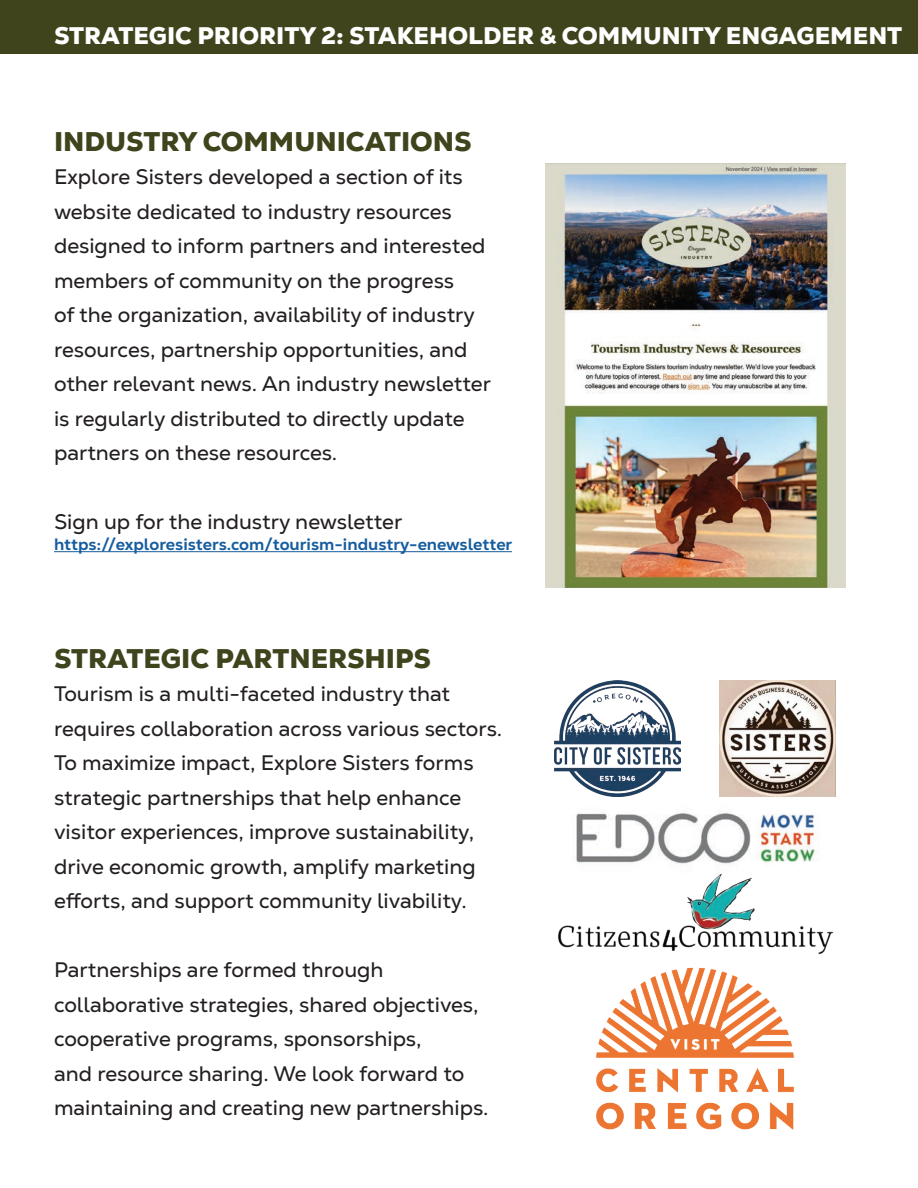
<style>
.page{position:relative;width:918px;height:1188px;background:#fff}
.page>*{position:absolute;margin:0;border:0;box-sizing:border-box;transform-origin:0 0}
.t1{font:900 27px "Nexa Text";color:#3f441d}
.t2{font:900 24px "Nexa Text";color:#fff}
.t3{font:21px/34.5px "Nexa Text";color:#231f20}
.t4{font:800 16.5px "Nexa Text";color:#175d9e}
</style>
<div class="page">
<div style="left:0;top:0;width:918px;height:54px;background:#3f441d"></div>
<hr style="left:54px;top:551px;width:458px;height:1px;background:#175d9e">
<img style="left:545px;top:163px;width:300px;height:425px">
<img style="left:555px;top:680px;width:126px;height:116px">
<img style="left:719px;top:680px;width:117px;height:116px">
<img style="left:576px;top:811px;width:241px;height:55px">
<img style="left:558px;top:873px;width:276px;height:81px">
<img style="left:596px;top:967px;width:198px;height:163px">
<p class="t2" style="left:54px;top:20px;width:850px">STRATEGIC PRIORITY 2: STAKEHOLDER &amp; COMMUNITY ENGAGEMENT</p>
<p class="t1" style="left:54px;top:124px;width:419px">INDUSTRY COMMUNICATIONS</p>
<p class="t3" style="left:54px;top:159px;width:439px">Explore Sisters developed a section of its website dedicated to industry resources designed to inform partners and interested members of community on the progress<br>of the organization, availability of industry resources, partnership opportunities, and other relevant news. An industry newsletter is regularly distributed to directly update partners on these resources.</p>
<p class="t3" style="left:54px;top:504px;width:350px">Sign up for the industry newsletter</p>
<p class="t4" style="left:54px;top:534px;width:460px">https://exploresisters.com/tourism-industry-enewsletter</p>
<p class="t1" style="left:54px;top:642px;width:378px">STRATEGIC PARTNERSHIPS</p>
<p class="t3" style="left:54px;top:677px;width:450px">Tourism is a multi-faceted industry that requires collaboration across various sectors.<br>To maximize impact, Explore Sisters forms strategic partnerships that help enhance visitor experiences, improve sustainability, drive economic growth, amplify marketing efforts, and support community livability.</p>
<p class="t3" style="left:54px;top:953px;width:436px">Partnerships are formed through collaborative strategies, shared objectives, cooperative programs, sponsorships,<br>and resource sharing. We look forward to maintaining and creating new partnerships.</p>
</div>
